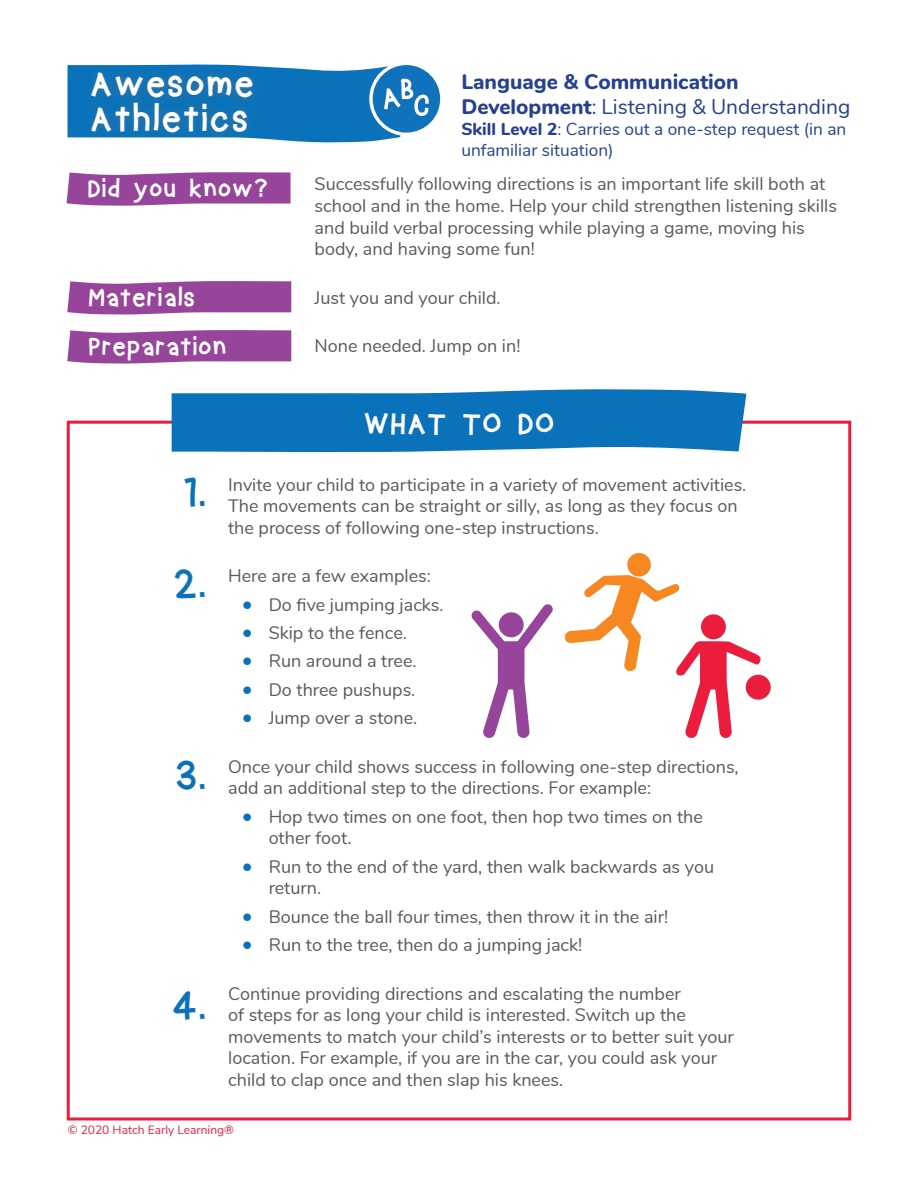
<style>
.page{position:relative;width:918px;height:1188px;background:#fff}
.page>*{position:absolute;margin:0;border:0;box-sizing:border-box;transform-origin:0 0}
.t1{font:42.15px/90.9px "crayon kids";color:#0a72ba}
.t2{font:39px/34.5px "crayon kids";letter-spacing:.01em;color:#fff}
.t3{font:33px "crayon kids";color:#fff}
.t4{font:27px/49.1px "crayon kids";color:#fff}
.t5{font:800 21px/25.2px "Nunito";color:#25408f}
.t6{font:18px/21.6px "Nunito";color:#58595b}
.t7{font:17.25px/20.7px "Nunito";color:#25408f}
.t8{font:12px "Nunito Sans";color:#eb1c3c}
.s1{font-weight:400}
.s2{font-weight:800}
.s3{font-weight:800;font-size:21px;color:#0a72ba}
</style>
<div class="page">
<svg style="left:68px;top:64px;width:372px;height:79px;background:#3085c0"></svg>
<svg style="left:67px;top:172px;width:224px;height:34px;background:#a056a3"></svg>
<svg style="left:67px;top:281px;width:224px;height:34px;background:#a056a3"></svg>
<svg style="left:67px;top:330px;width:224px;height:34px;background:#a056a3"></svg>
<svg style="left:172px;top:389px;width:574px;height:63px;background:#1d7dbf"></svg>
<div style="left:746px;top:675px;width:25px;height:25px;background:#eb1c3c;border-radius:50%"></div>
<svg style="left:565px;top:553px;width:197px;height:185px"></svg>
<svg style="left:471px;top:604px;width:82px;height:134px"></svg>
<h2 class="t2" style="left:90px;top:69px;width:166px">Awesome<br>Athletics</h2>
<p class="t5" style="left:461px;top:68px;width:390px">Language &amp; Communication<br>Development<span class="s1">: Listening &amp; Understanding</span></p>
<p class="t7" style="left:461px;top:118px;width:386px"><span class="s2">Skill Level 2</span>: Carries out a one-step request (in an unfamiliar situation)</p>
<p class="t6" style="left:315px;top:172px;width:524px">Successfully following directions is an important life skill both at school and in the home. Help your child strengthen listening skills and build verbal processing while playing a game, moving his body, and having some fun!</p>
<p class="t6" style="left:315px;top:286px;width:188px">Just you and your child.</p>
<p class="t6" style="left:315px;top:334px;width:207px">None needed. Jump on in!</p>
<h3 class="t4" style="left:87px;top:166px;width:183px">Did you know?</h3>
<h3 class="t4" style="left:88px;top:275px;width:141px">Materials<br>Preparation</h3>
<h1 class="t1" style="left:173px;top:450px;width:36px">1.<br>2.</h1>
<h1 class="t1" style="left:175px;top:732px;width:34px">3.</h1>
<h1 class="t1" style="left:172px;top:962px;width:37px">4.</h1>
<h3 class="t3" style="left:363px;top:409px;width:193px">WHAT TO DO</h3>
<p class="t6" style="left:228px;top:473px;width:520px">Invite your child to participate in a variety of movement activities.<br>The movements can be straight or silly, as long as they focus on the process of following one-step instructions.</p>
<p class="t6" style="left:228px;top:564px;width:204px">Here are a few examples:</p>
<p class="t6" style="left:242px;top:593px;width:203px"><span class="s3">•</span> Do five jumping jacks.</p>
<p class="t6" style="left:242px;top:621px;width:167px"><span class="s3">•</span> Skip to the fence.</p>
<p class="t6" style="left:242px;top:649px;width:177px"><span class="s3">•</span> Run around a tree.</p>
<p class="t6" style="left:242px;top:678px;width:175px"><span class="s3">•</span> Do three pushups.</p>
<p class="t6" style="left:242px;top:706px;width:177px"><span class="s3">•</span> Jump over a stone.</p>
<p class="t6" style="left:228px;top:755px;width:512px">Once your child shows success in following one-step directions, add an additional step to the directions. For example:</p>
<p class="t6" style="left:269px;top:805px;width:436px;text-indent:-27px"><span class="s3">•</span> Hop two times on one foot, then hop two times on the other foot.</p>
<p class="t6" style="left:269px;top:855px;width:447px;text-indent:-27px"><span class="s3">•</span> Run to the end of the yard, then walk backwards as you return.</p>
<p class="t6" style="left:242px;top:905px;width:428px"><span class="s3">•</span> Bounce the ball four times, then throw it in the air!</p>
<p class="t6" style="left:242px;top:933px;width:342px"><span class="s3">•</span> Run to the tree, then do a jumping jack!</p>
<p class="t6" style="left:228px;top:981px;width:507px">Continue providing directions and escalating the number<br>of steps for as long your child is interested. Switch up the movements to match your child’s interests or to better suit your location. For example, if you are in the car, you could ask your child to clap once and then slap his knees.</p>
<p class="t8" style="left:68px;top:1121px;width:168px">© 2020 Hatch Early Learning®</p>
</div>
